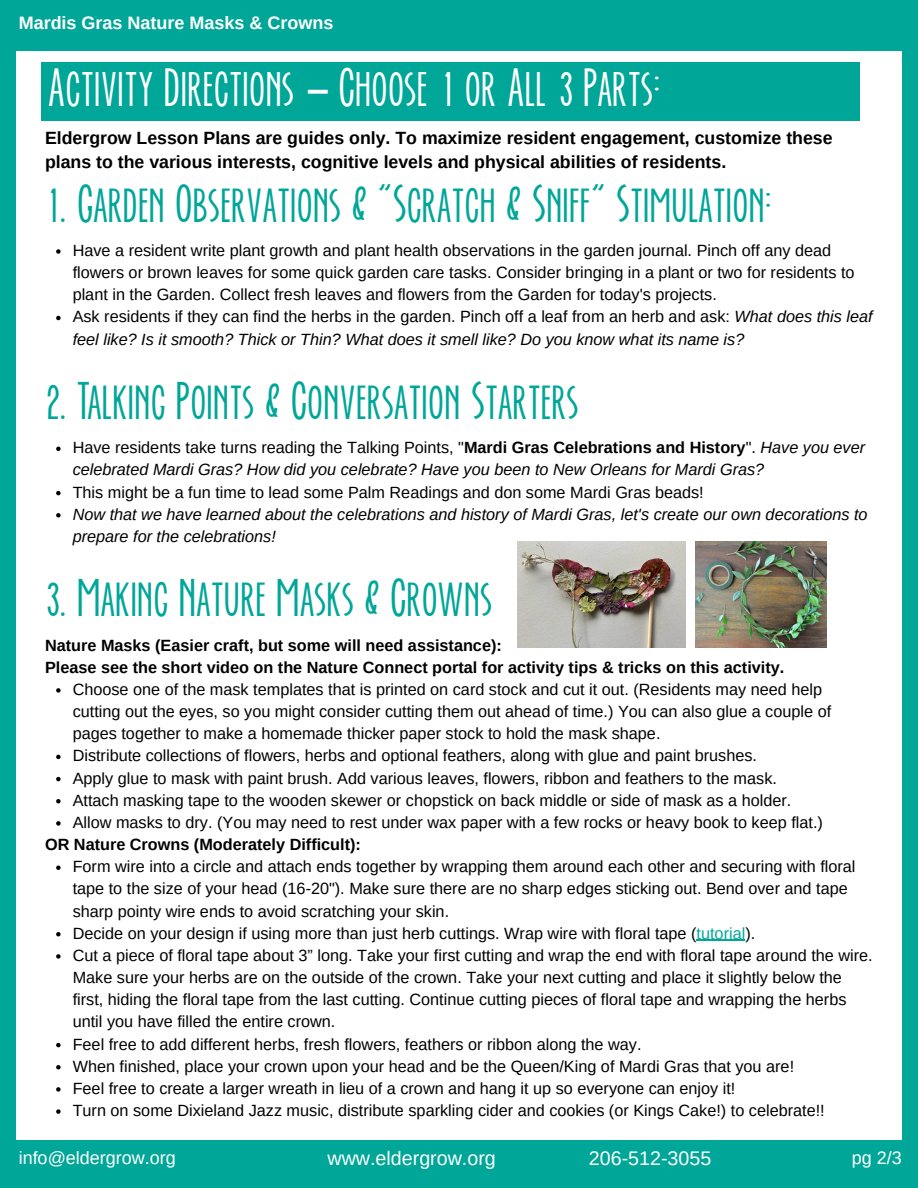
<style>
.page{position:relative;width:918px;height:1188px;background:#00a698}
.page>*{position:absolute;margin:0;border:0;box-sizing:border-box;transform-origin:0 0}
.t1{font:47.25px "Ever After";color:#fff}
.t2{font:46.5px "Ever After";color:#00a698}
.t3{font:19.65px "Arimo";color:#fff}
.t4{font:700 18px "Arimo";color:#fff}
.t5{font:18px "Arimo";color:#fff}
.t6{font:700 17.7px/24.5px "Arimo";color:#000}
.t7{font:16.2px/22.2px "Arimo";color:#000}
.t8{font:italic 16.2px/22.2px "Arimo";color:#000}
.t9{font:700 16.2px "Arimo";color:#000}
.s1{font-family:"Noto Sans Gurmukhi"}
.s2{font-style:normal}
.s3{font-weight:700;font-style:normal}
.s4{color:#00a698}
</style>
<div class="page">
<div style="left:16px;top:51px;width:886px;height:1089px;background:#fff"></div>
<div style="left:42px;top:62px;width:818px;height:59px;background:#00a698"></div>
<svg style="left:56px;top:249px;width:5px;height:5px"></svg>
<svg style="left:56px;top:316px;width:5px;height:4px"></svg>
<svg style="left:56px;top:447px;width:5px;height:4px"></svg>
<svg style="left:56px;top:491px;width:5px;height:4px"></svg>
<svg style="left:56px;top:513px;width:5px;height:5px"></svg>
<svg style="left:56px;top:688px;width:5px;height:5px"></svg>
<svg style="left:56px;top:755px;width:5px;height:4px"></svg>
<svg style="left:56px;top:777px;width:5px;height:4px"></svg>
<svg style="left:56px;top:799px;width:5px;height:4px"></svg>
<svg style="left:56px;top:821px;width:5px;height:5px"></svg>
<svg style="left:56px;top:866px;width:5px;height:4px"></svg>
<svg style="left:56px;top:932px;width:5px;height:4px"></svg>
<hr style="left:697px;top:940px;width:48px;height:1px;background:#00a698">
<svg style="left:56px;top:954px;width:5px;height:5px"></svg>
<svg style="left:56px;top:1043px;width:5px;height:4px"></svg>
<svg style="left:56px;top:1065px;width:5px;height:4px"></svg>
<svg style="left:56px;top:1087px;width:5px;height:5px"></svg>
<svg style="left:56px;top:1109px;width:5px;height:5px"></svg>
<img style="left:696px;top:542px;width:130px;height:106px">
<img style="left:518px;top:542px;width:167px;height:106px">
<p class="t4" style="left:19px;top:13px;width:316px">Mardis Gras Nature Masks &amp; Crowns</p>
<p class="t1" style="left:49px;top:68px;width:615px">Activity Directions <span class="s1">–</span> Choose 1 or All 3 Parts:</p>
<h2 class="t6" style="left:45px;top:126px;width:789px">Eldergrow Lesson Plans are guides only. To maximize resident engagement, customize these plans to the various interests, cognitive levels and physical abilities of residents.</h2>
<h2 class="t2" style="left:45px;top:184px;width:730px">1. Garden Observations &amp; "Scratch &amp; Sniff" Stimulation:</h2>
<h1 class="t7" style="left:73px;top:239px;width:783px">Have a resident write plant growth and plant health observations in the garden journal. Pinch off any dead flowers or brown leaves for some quick garden care tasks. Consider bringing in a plant or two for residents to plant in the Garden. Collect fresh leaves and flowers from the Garden for today's projects.</h1>
<h3 class="t8" style="left:73px;top:306px;width:802px"><span class="s2">Ask residents if they can find the herbs in the garden. Pinch off a leaf from an herb and ask:</span> What does this leaf feel like? Is it smooth? Thick or Thin? What does it smell like? Do you know what its name is?</h3>
<p class="t2" style="left:45px;top:381px;width:537px">2. Talking Points &amp; Conversation Starters</p>
<p class="t8" style="left:73px;top:437px;width:794px"><span class="s2">Have residents take turns reading the Talking Points, "</span><span class="s3">Mardi Gras Celebrations and History</span><span class="s2">".</span> Have you ever celebrated Mardi Gras? How did you celebrate? Have you been to New Orleans for Mardi Gras?</p>
<h1 class="t7" style="left:73px;top:481px;width:633px">This might be a fun time to lead some Palm Readings and don some Mardi Gras beads!</h1>
<p class="t8" style="left:73px;top:503px;width:796px">Now that we have learned about the celebrations and history of Mardi Gras, let's create our own decorations to prepare for the celebrations!</p>
<p class="t2" style="left:45px;top:578px;width:451px">3. Making Nature Masks &amp; Crowns</p>
<p class="t9" style="left:45px;top:636px;width:458px">Nature Masks (Easier craft, but some will need assistance):</p>
<p class="t9" style="left:45px;top:658px;width:741px">Please see the short video on the Nature Connect portal for activity tips &amp; tricks on this activity.</p>
<p class="t7" style="left:73px;top:678px;width:760px">Choose one of the mask templates that is printed on card stock and cut it out. (Residents may need help cutting out the eyes, so you might consider cutting them out ahead of time.) You can also glue a couple of pages together to make a homemade thicker paper stock to hold the mask shape.</p>
<p class="t7" style="left:73px;top:745px;width:686px">Distribute collections of flowers, herbs and optional feathers, along with glue and paint brushes.</p>
<p class="t7" style="left:73px;top:767px;width:706px">Apply glue to mask with paint brush. Add various leaves, flowers, ribbon and feathers to the mask.</p>
<p class="t7" style="left:73px;top:789px;width:720px">Attach masking tape to the wooden skewer or chopstick on back middle or side of mask as a holder.</p>
<p class="t7" style="left:73px;top:811px;width:752px">Allow masks to dry. (You may need to rest under wax paper with a few rocks or heavy book to keep flat.)</p>
<p class="t9" style="left:45px;top:835px;width:317px">OR Nature Crowns (Moderately Difficult):</p>
<p class="t7" style="left:73px;top:855px;width:784px">Form wire into a circle and attach ends together by wrapping them around each other and securing with floral tape to the size of your head (16-20"). Make sure there are no sharp edges sticking out. Bend over and tape sharp pointy wire ends to avoid scratching your skin.</p>
<h4 class="t7" style="left:73px;top:922px;width:684px">Decide on your design if using more than just herb cuttings. Wrap wire with floral tape (<span class="s4">tutorial</span>).</h4>
<p class="t7" style="left:73px;top:944px;width:802px">Cut a piece of floral tape about 3” long. Take your first cutting and wrap the end with floral tape around the wire.<br>Make sure your herbs are on the outside of the crown. Take your next cutting and place it slightly below the first, hiding the floral tape from the last cutting. Continue cutting pieces of floral tape and wrapping the herbs until you have filled the entire crown.</p>
<p class="t7" style="left:73px;top:1033px;width:570px">Feel free to add different herbs, fresh flowers, feathers or ribbon along the way.</p>
<p class="t7" style="left:73px;top:1055px;width:723px">When finished, place your crown upon your head and be the Queen/King of Mardi Gras that you are!</p>
<p class="t7" style="left:73px;top:1077px;width:664px">Feel free to create a larger wreath in lieu of a crown and hang it up so everyone can enjoy it!</p>
<p class="t7" style="left:73px;top:1099px;width:754px">Turn on some Dixieland Jazz music, distribute sparkling cider and cookies (or Kings Cake!) to celebrate!!</p>
<h3 class="t5" style="left:19px;top:1148px;width:159px">info@eldergrow.org</h3>
<h3 class="t3" style="left:328px;top:1147px;width:170px">www.eldergrow.org</h3>
<h3 class="t3" style="left:589px;top:1147px;width:124px">206-512-3055</h3>
<h3 class="t5" style="left:852px;top:1148px;width:52px">pg 2/3</h3>
</div>
